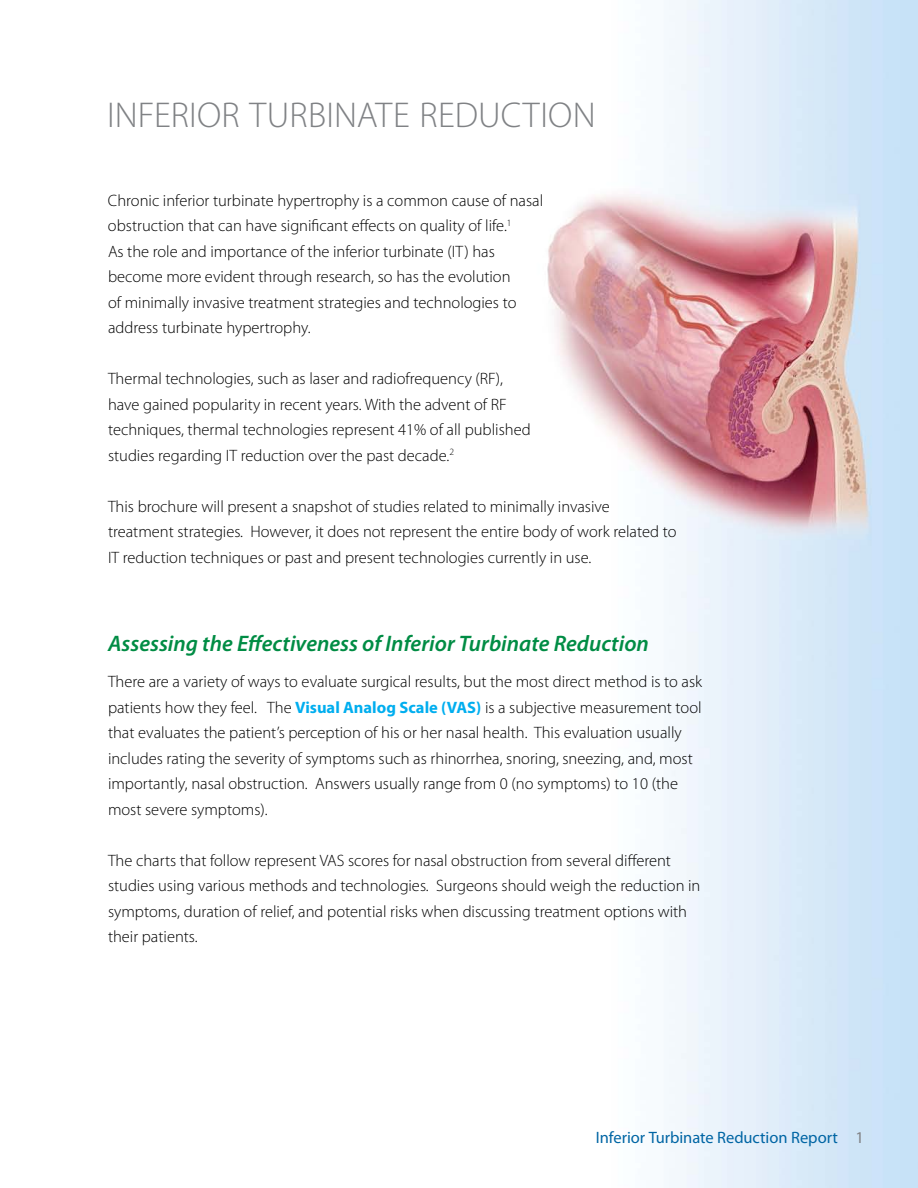
<style>
.page{position:relative;width:918px;height:1188px;background:#fff}
.page>*{position:absolute;margin:0;border:0;box-sizing:border-box;transform-origin:0 0}
.t1{font:300 36px "Myriad Pro";color:#808285}
.t2{font:italic 600 22.5px "Myriad Pro";color:#008c44}
.t3{font:300 16.5px/25.5px "Myriad Pro";color:#000}
.t4{font:16.5px "Myriad Pro";color:#0065a4}
.s1{font-weight:700;color:#00aeef}
.s2{color:#808285}
</style>
<div class="page">
<img style="left:547px;top:0;width:371px;height:1188px">
<h1 class="t1" style="left:107px;top:94px;width:26px">Inferior</h1>
<h1 class="t1" style="left:250px;top:94px;width:36px">Turbinate</h1>
<h1 class="t1" style="left:420px;top:94px;width:39px">Reduction</h1>
<p class="t3" style="left:108px;top:187px;width:437px">Chronic inferior turbinate hypertrophy is a common cause of nasal obstruction that can have significant effects on quality of life.<sup>1<br></sup>As the role and importance of the inferior turbinate (IT) has become more evident through research, so has the evolution<br>of minimally invasive treatment strategies and technologies to address turbinate hypertrophy.</p>
<p class="t3" style="left:108px;top:366px;width:424px">Thermal technologies, such as laser and radiofrequency (RF), have gained popularity in recent years. With the advent of RF techniques, thermal technologies represent 41% of all published studies regarding IT reduction over the past decade.<sup>2</sup></p>
<p class="t3" style="left:108px;top:493px;width:570px">This brochure will present a snapshot of studies related to minimally invasive treatment strategies. However, it does not represent the entire body of work related to<br>IT reduction techniques or past and present technologies currently in use.</p>
<h2 class="t2" style="left:108px;top:630px;width:543px">Assessing the Effectiveness of Inferior Turbinate Reduction</h2>
<p class="t3" style="left:108px;top:669px;width:596px">There are a variety of ways to evaluate surgical results, but the most direct method is to ask patients how they feel. The <span class="s1">Visual Analog Scale (VAS)</span> is a subjective measurement tool that evaluates the patient’s perception of his or her nasal health. This evaluation usually includes rating the severity of symptoms such as rhinorrhea, snoring, sneezing, and, most importantly, nasal obstruction. Answers usually range from 0 (no symptoms) to 10 (the most severe symptoms).</p>
<p class="t3" style="left:108px;top:847px;width:594px">The charts that follow represent VAS scores for nasal obstruction from several different studies using various methods and technologies. Surgeons should weigh the reduction in symptoms, duration of relief, and potential risks when discussing treatment options with their patients.</p>
<p class="t4" style="left:596px;top:1127px;width:270px">Inferior Turbinate Reduction Report <span class="s2">1</span></p>
</div>
